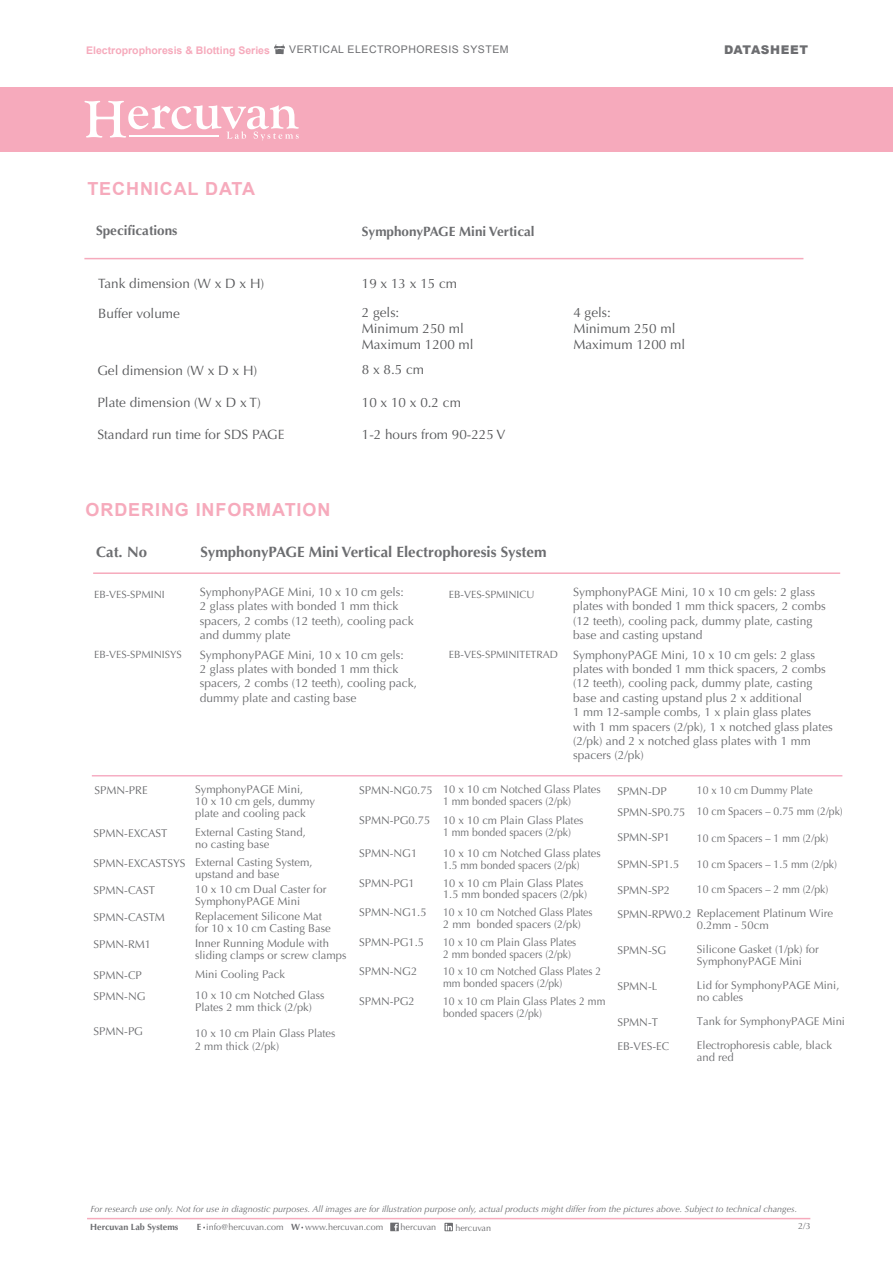
<style>
.page{position:relative;width:893px;height:1263px;background:#fff}
.page>*{position:absolute;margin:0;border:0;box-sizing:border-box;transform-origin:0 0}
.t1{font:700 18px "Arial";letter-spacing:.05em;color:#f6aabc}
.t2{font:700 15px "Optima";color:#6c6d70}
.t3{font:13.5px/16.2px "Optima";color:#57585a}
.t4{font:700 13.5px "Optima";color:#6c6d70}
.t5{font:12px/14.4px "Optima";color:#6c6d70}
.t6{font:900 12px "Arial";letter-spacing:.05em;color:#6c6d70}
.t7{font:11.25px/12px "Optima";color:#6c6d70}
.t8{font:11.25px/12px "Optima";color:#6c6d70;scale:.93 1}
.t9{font:10.5px "Optima";color:#6c6d70}
.t10{font:700 10.5px "Arial";color:#f6aabc}
.t11{font:10.5px "Arial";letter-spacing:.05em;color:#6c6d70}
.t12{font:italic 9px "Optima";color:#6c6d70}
.t13{font:9px "Optima";color:#6c6d70}
.t14{font:700 9px "Optima";color:#6c6d70}
.s1{font-weight:700}
</style>
<div class="page">
<div style="left:0;top:87px;width:893px;height:65px;background:#f6aabc"></div>
<svg style="left:84px;top:101px;width:215px;height:39px"></svg>
<hr style="left:129px;top:136px;width:90px;height:1px;background:#fff">
<hr style="left:84px;top:258px;width:719px;height:1px;background:#f6aabc">
<svg style="left:274px;top:44px;width:11px;height:10px"></svg>
<hr style="left:92px;top:775px;width:750px;height:1px;background:#f6aec4">
<hr style="left:93px;top:572px;width:747px;height:2px;background:#f6aabc">
<hr style="left:87px;top:1218px;width:723px;height:1px;background:#f6aabc">
<svg style="left:390px;top:1222px;width:9px;height:9px"></svg>
<svg style="left:444px;top:1223px;width:9px;height:8px"></svg>
<p class="t10" style="left:86px;top:43px;width:185px">Electroprophoresis &amp; Blotting Series</p>
<p class="t11" style="left:289px;top:43px;width:221px">VERTICAL ELECTROPHORESIS SYSTEM</p>
<p class="t6" style="left:724px;top:41px;width:85px">DATASHEET</p>
<h1 class="t1" style="left:87px;top:177px;width:169px">TECHNICAL DATA</h1>
<p class="t4" style="left:96px;top:223px;width:83px">Specifications</p>
<p class="t3" style="left:98px;top:269px;width:167px;line-height:29.2px">Tank dimension (W x D x H)<br>Buffer volume</p>
<p class="t3" style="left:97px;top:362px;width:161px">Gel dimension (W x D x H)</p>
<p class="t3" style="left:97px;top:394px;width:165px">Plate dimension (W x D x T)</p>
<p class="t3" style="left:97px;top:427px;width:188px">Standard run time for SDS PAGE</p>
<p class="t4" style="left:362px;top:224px;width:174px">SymphonyPAGE Mini Vertical</p>
<p class="t3" style="left:362px;top:269px;width:97px;line-height:29.1px">19 x 13 x 15 cm<br>2 gels:</p>
<p class="t3" style="left:362px;top:321px;width:113px">Minimum 250 ml<br>Maximum 1200 ml</p>
<p class="t3" style="left:362px;top:362px;width:64px">8 x 8.5 cm</p>
<p class="t3" style="left:362px;top:394px;width:101px">10 x 10 x 0.2 cm</p>
<p class="t3" style="left:362px;top:426px;width:145px">1-2 hours from 90-225 V</p>
<p class="t3" style="left:573px;top:304px;width:113px">4 gels:<br>Minimum 250 ml<br>Maximum 1200 ml</p>
<h1 class="t1" style="left:86px;top:498px;width:246px">ORDERING INFORMATION</h1>
<h2 class="t2" style="left:96px;top:543px;width:52px">Cat. No</h2>
<h2 class="t2" style="left:200px;top:543px;width:348px">SymphonyPAGE Mini Vertical Electrophoresis System</h2>
<p class="t9" style="left:94px;top:588px;width:72px">EB-VES-SPMINI</p>
<p class="t5" style="left:200px;top:585px;width:216px">SymphonyPAGE Mini, 10 x 10 cm gels:<br>2 glass plates with bonded 1 mm thick spacers, 2 combs (12 teeth), cooling pack and dummy plate</p>
<p class="t5" style="left:200px;top:647px;width:219px">SymphonyPAGE Mini, 10 x 10 cm gels:<br>2 glass plates with bonded 1 mm thick spacers, 2 combs (12 teeth), cooling pack, dummy plate and casting base</p>
<p class="t9" style="left:449px;top:588px;width:87px">EB-VES-SPMINICU</p>
<p class="t9" style="left:449px;top:648px;width:111px">EB-VES-SPMINITETRAD</p>
<p class="t9" style="left:94px;top:649px;width:89px">EB-VES-SPMINISYS</p>
<p class="t5" style="left:573px;top:585px;width:254px">SymphonyPAGE Mini, 10 x 10 cm gels: 2 glass plates with bonded 1 mm thick spacers, 2 combs (12 teeth), cooling pack, dummy plate, casting base and casting upstand</p>
<p class="t5" style="left:573px;top:647px;width:261px">SymphonyPAGE Mini, 10 x 10 cm gels: 2 glass plates with bonded 1 mm thick spacers, 2 combs (12 teeth), cooling pack, dummy plate, casting base and casting upstand plus 2 x additional<br>1 mm 12-sample combs, 1 x plain glass plates with 1 mm spacers (2/pk), 1 x notched glass plates (2/pk) and 2 x notched glass plates with 1 mm spacers (2/pk)</p>
<p class="t7" style="left:95px;top:785px;width:55px">SPMN-PRE</p>
<p class="t7" style="left:195px;top:783px;width:122px">SymphonyPAGE Mini,<br>10 x 10 cm gels, dummy plate and cooling pack</p>
<p class="t7" style="left:94px;top:827px;width:75px">SPMN-EXCAST</p>
<p class="t7" style="left:94px;top:857px;width:93px">SPMN-EXCASTSYS</p>
<p class="t7" style="left:94px;top:884px;width:63px">SPMN-CAST</p>
<p class="t7" style="left:94px;top:911px;width:73px">SPMN-CASTM</p>
<p class="t7" style="left:94px;top:938px;width:59px">SPMN-RM1</p>
<p class="t7" style="left:94px;top:965px;width:53px;line-height:21px">SPMN-CP<br>SPMN-NG</p>
<p class="t7" style="left:94px;top:1025px;width:51px">SPMN-PG</p>
<p class="t7" style="left:195px;top:826px;width:112px">External Casting Stand, no casting base</p>
<p class="t7" style="left:195px;top:856px;width:119px">External Casting System, upstand and base</p>
<p class="t7" style="left:195px;top:883px;width:133px">10 x 10 cm Dual Caster for<br>SymphonyPAGE Mini</p>
<p class="t7" style="left:195px;top:910px;width:137px">Replacement Silicone Mat for 10 x 10 cm Casting Base</p>
<p class="t7" style="left:195px;top:937px;width:153px">Inner Running Module with sliding clamps or screw clamps</p>
<p class="t7" style="left:195px;top:964px;width:131px;line-height:21px">Mini Cooling Pack<br>10 x 10 cm Notched Glass</p>
<p class="t7" style="left:195px;top:1002px;width:118px">Plates 2 mm thick (2/pk)</p>
<p class="t7" style="left:195px;top:1026px;width:142px;line-height:13.5px">10 x 10 cm Plain Glass Plates<br>2 mm thick (2/pk)</p>
<p class="t7" style="left:359px;top:784px;width:75px">SPMN-NG0.75</p>
<p class="t7" style="left:359px;top:814px;width:73px">SPMN-PG0.75</p>
<p class="t7" style="left:359px;top:847px;width:60px">SPMN-NG1</p>
<p class="t7" style="left:359px;top:877px;width:57px">SPMN-PG1</p>
<p class="t7" style="left:359px;top:906px;width:69px">SPMN-NG1.5</p>
<p class="t7" style="left:359px;top:936px;width:67px">SPMN-PG1.5</p>
<p class="t7" style="left:359px;top:965px;width:60px">SPMN-NG2</p>
<p class="t7" style="left:359px;top:995px;width:57px">SPMN-PG2</p>
<p class="t7" style="left:443px;top:783px;width:159px">10 x 10 cm Notched Glass Plates<br>1 mm bonded spacers (2/pk)</p>
<p class="t7" style="left:443px;top:814px;width:142px">10 x 10 cm Plain Glass Plates<br>1 mm bonded spacers (2/pk)</p>
<p class="t7" style="left:443px;top:847px;width:159px">10 x 10 cm Notched Glass plates<br>1.5 mm bonded spacers (2/pk)</p>
<p class="t7" style="left:443px;top:878px;width:145px;line-height:10.5px">10 x 10 cm Plain Glass Plates<br>1.5 mm bonded spacers (2/pk)</p>
<p class="t8" style="left:443px;top:906px;width:162px">10 x 10 cm Notched Glass Plates<br>2 mm bonded spacers (2/pk)</p>
<p class="t8" style="left:443px;top:936px;width:145px">10 x 10 cm Plain Glass Plates<br>2 mm bonded spacers (2/pk)</p>
<p class="t8" style="left:443px;top:965px;width:172px">10 x 10 cm Notched Glass Plates 2 mm bonded spacers (2/pk)</p>
<p class="t8" style="left:443px;top:995px;width:176px">10 x 10 cm Plain Glass Plates 2 mm bonded spacers (2/pk)</p>
<p class="t8" style="left:697px;top:780px;width:158px;line-height:21px">10 x 10 cm Dummy Plate<br>10 cm Spacers – 0.75 mm (2/pk)</p>
<p class="t8" style="left:697px;top:832px;width:143px">10 cm Spacers – 1 mm (2/pk)</p>
<p class="t8" style="left:697px;top:858px;width:152px">10 cm Spacers – 1.5 mm (2/pk)</p>
<p class="t8" style="left:697px;top:877px;width:148px;line-height:24px">10 cm Spacers – 2 mm (2/pk)<br>Replacement Platinum Wire</p>
<p class="t7" style="left:697px;top:913px;width:123px;line-height:24px">0.2mm - 50cm<br>Silicone Gasket (1/pk) for</p>
<p class="t7" style="left:697px;top:949px;width:144px;line-height:24px">SymphonyPAGE Mini<br>Lid for SymphonyPAGE Mini,</p>
<p class="t7" style="left:697px;top:985px;width:150px;line-height:24px">no cables<br>Tank for SymphonyPAGE Mini<br>Electrophoresis cable, black</p>
<p class="t7" style="left:697px;top:1051px;width:38px">and red</p>
<p class="t7" style="left:617px;top:781px;width:70px;line-height:21px">SPMN-DP<br>SPMN-SP0.75</p>
<p class="t7" style="left:617px;top:832px;width:54px">SPMN-SP1</p>
<p class="t7" style="left:617px;top:859px;width:63px">SPMN-SP1.5</p>
<p class="t7" style="left:617px;top:878px;width:76px;line-height:24px">SPMN-SP2<br>SPMN-RPW0.2</p>
<p class="t7" style="left:617px;top:944px;width:50px">SPMN-SG</p>
<p class="t7" style="left:617px;top:980px;width:42px">SPMN-L</p>
<p class="t7" style="left:617px;top:1010px;width:53px;line-height:24px">SPMN-T<br>EB-VES-EC</p>
<p class="t12" style="left:90px;top:1204px;width:708px">For research use only. Not for use in diagnostic purposes. All images are for illustration purpose only, actual products might differ from the pictures above. Subject to technical changes.</p>
<p class="t14" style="left:90px;top:1222px;width:90px">Hercuvan Lab Systems</p>
<p class="t13" style="left:197px;top:1222px;width:188px"><span class="s1">E</span> info@hercuvan.com <span class="s1">W</span> www.hercuvan.com</p>
<p class="t13" style="left:401px;top:1222px;width:37px">hercuvan</p>
<p class="t13" style="left:455px;top:1222px;width:37px">hercuvan</p>
<p class="t13" style="left:798px;top:1221px;width:14px">2/3</p>
</div>
